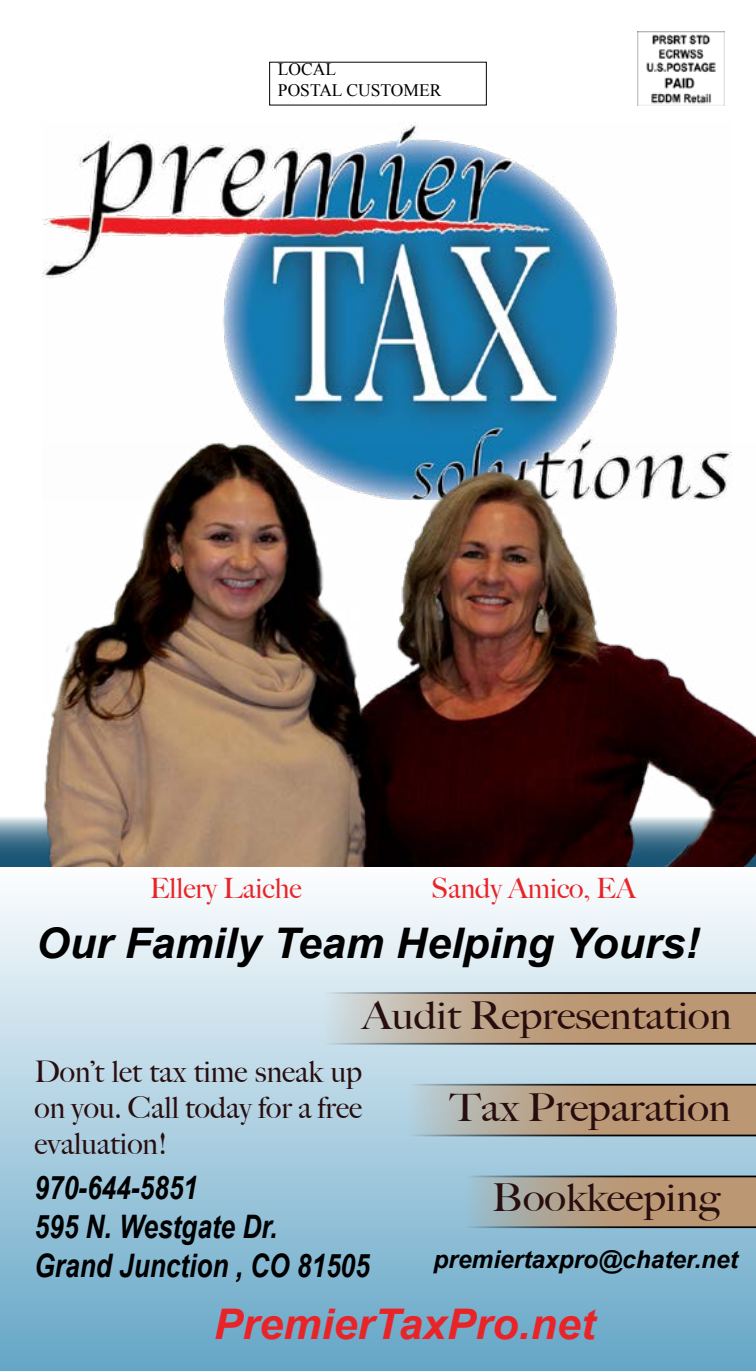
<style>
.page{position:relative;width:756px;height:1371px;background:#fff}
.page>*{position:absolute;margin:0;border:0;box-sizing:border-box;transform-origin:0 0}
.t1{font:italic 700 42.18px "Arial";color:#000}
.t2{font:italic 700 42.18px "Arial";color:#e92428}
.t3{font:500 38.5px "Big Caslon";color:#280e0e;scale:1.09 1}
.t4{font:italic 700 32.38px/38.9px "Arial";color:#000;scale:.81 1}
.t5{font:500 29.75px/35.7px "Big Caslon";color:#280e0e;text-align:justify}
.t6{font:500 28px "Big Caslon";color:#e92428}
.t7{font:italic 700 24.5px "Arial";color:#000}
.t8{font:17.5px/21px "Times New Roman";color:#000}
</style>
<div class="page">
<img style="left:637px;top:32px;width:87px;height:73px">
<svg style="left:0;top:866px;width:756px;height:504px"></svg>
<svg style="left:0;top:817px;width:42px;height:49px"></svg>
<img style="left:42px;top:123px;width:575px;height:320px">
<img style="left:42px;top:443px;width:714px;height:423px">
<svg style="left:317px;top:992px;width:439px;height:52px"></svg>
<svg style="left:461px;top:1175px;width:295px;height:52px"></svg>
<svg style="left:404px;top:1083px;width:352px;height:53px"></svg>
<p class="t8" style="left:278px;top:58px;width:165px">LOCAL<br>POSTAL CUSTOMER</p>
<p class="t6" style="left:150px;top:865px;width:153px">Ellery Laiche</p>
<p class="t6" style="left:431px;top:865px;width:206px">Sandy Amico, EA</p>
<h1 class="t1" style="left:36px;top:915px;width:665px">Our Family Team Helping Yours!</h1>
<p class="t3" style="left:362px;top:983px;width:340px">Audit Representation</p>
<p class="t5" style="left:35px;top:1052px;width:329px">Don’t let tax time sneak up on you. Call today for a free evaluation!</p>
<p class="t4" style="left:35px;top:1169px;width:415px">970-644-5851<br>595 N. Westgate Dr.<br>Grand Junction , CO 81505</p>
<p class="t3" style="left:450px;top:1076px;width:259px">Tax Preparation</p>
<p class="t3" style="left:492px;top:1165px;width:211px">Bookkeeping</p>
<p class="t7" style="left:434px;top:1242px;width:306px">premiertaxpro@chater.net</p>
<h1 class="t2" style="left:214px;top:1297px;width:383px">PremierTaxPro.net</h1>
</div>
